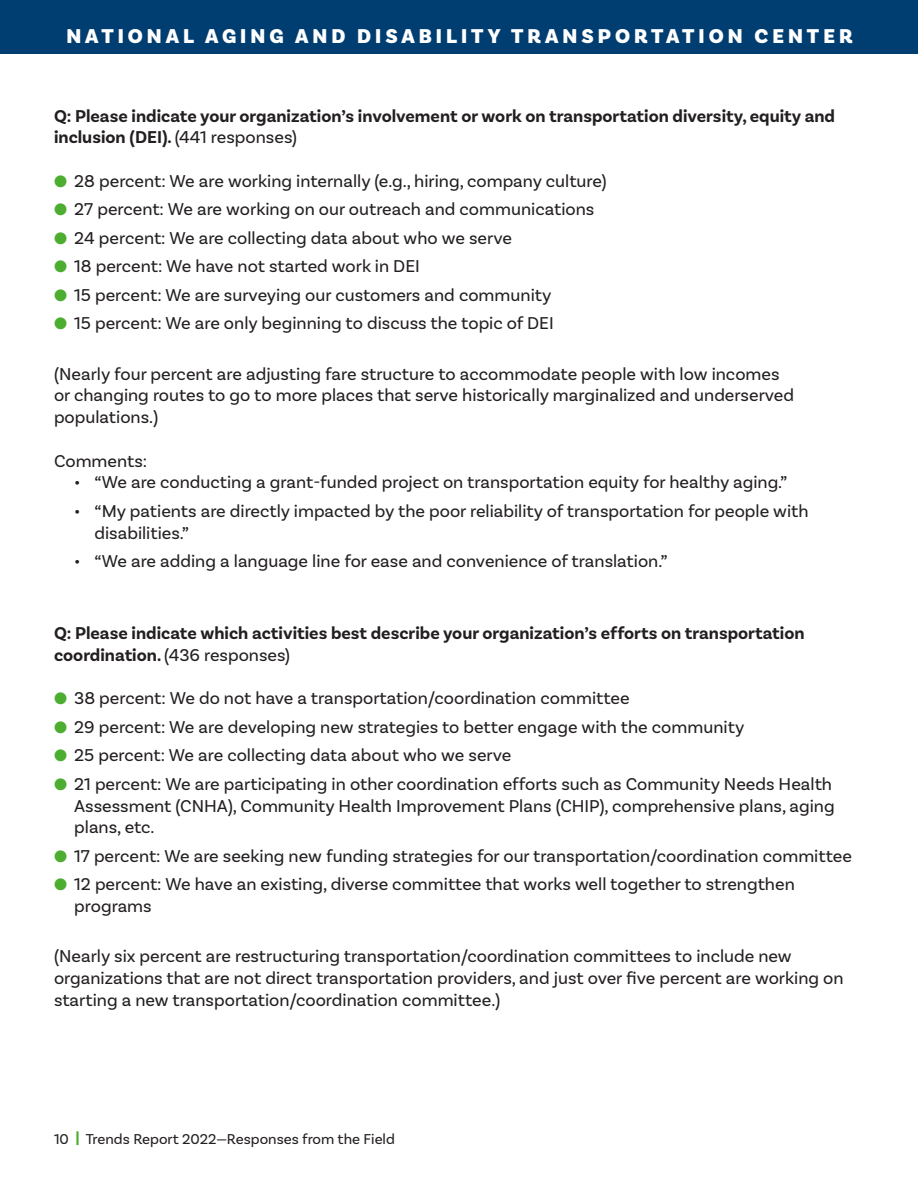
<style>
.page{position:relative;width:918px;height:1188px;background:#fff}
.page>*{position:absolute;margin:0;border:0;box-sizing:border-box;transform-origin:0 0}
.t1{font:900 21px "Basic Sans";letter-spacing:.19em;color:#fff}
.paragraph_bullet{font:18px/21.8px "Basic Sans";color:#231f20}
.text{font:18px/21.8px "Basic Sans";color:#231f20}
.paragraph_sub_bullet{font:18px/21.8px "Basic Sans";color:#231f20}
.text-2{font:700 18px/21.8px "Basic Sans";color:#231f20}
.t2{font:15px "Basic Sans";color:#231f20}
.s1{font-weight:400}
.s2{color:#4dad31}
.s3{font-weight:900;color:#4dad31}
</style>
<div class="page">
<div style="left:0;top:0;width:918px;height:54px;background:#003d71"></div>
<p class="t1" style="left:66px;top:23px;width:788px">NATIONAL AGING AND DISABILITY TRANSPORTATION CENTER</p>
<p class="text-2" style="left:54px;top:105px;width:783px">Q: Please indicate your organization’s involvement or work on transportation diversity, equity and inclusion (DEI). <span class="s1">(441 responses)</span></p>
<p class="paragraph_bullet" style="left:54px;top:170px;width:554px"><span class="s2">●</span> 28 percent: We are working internally (e.g., hiring, company culture)</p>
<p class="paragraph_bullet" style="left:54px;top:198px;width:542px"><span class="s2">●</span> 27 percent: We are working on our outreach and communications</p>
<p class="paragraph_bullet" style="left:54px;top:227px;width:459px"><span class="s2">●</span> 24 percent: We are collecting data about who we serve</p>
<p class="paragraph_bullet" style="left:54px;top:255px;width:367px"><span class="s2">●</span> 18 percent: We have not started work in DEI</p>
<p class="paragraph_bullet" style="left:54px;top:284px;width:499px"><span class="s2">●</span> 15 percent: We are surveying our customers and community</p>
<p class="paragraph_bullet" style="left:54px;top:312px;width:501px"><span class="s2">●</span> 15 percent: We are only beginning to discuss the topic of DEI</p>
<p class="text" style="left:54px;top:362px;width:742px">(Nearly four percent are adjusting fare structure to accommodate people with low incomes or changing routes to go to more places that serve historically marginalized and underserved populations.)</p>
<p class="text" style="left:54px;top:449px;width:95px">Comments:</p>
<p class="paragraph_sub_bullet" style="left:74px;top:471px;width:715px">• “We are conducting a grant-funded project on transportation equity for healthy aging.”</p>
<p class="paragraph_sub_bullet" style="left:94px;top:500px;width:716px;text-indent:-20px">• “My patients are directly impacted by the poor reliability of transportation for people with disabilities.”</p>
<p class="paragraph_sub_bullet" style="left:74px;top:550px;width:595px">• “We are adding a language line for ease and convenience of translation.”</p>
<p class="text-2" style="left:54px;top:622px;width:752px">Q: Please indicate which activities best describe your organization’s efforts on transportation coordination. <span class="s1">(436 responses)</span></p>
<p class="paragraph_bullet" style="left:54px;top:687px;width:577px"><span class="s2">●</span> 38 percent: We do not have a transportation/coordination committee</p>
<p class="paragraph_bullet" style="left:54px;top:716px;width:692px"><span class="s2">●</span> 29 percent: We are developing new strategies to better engage with the community</p>
<p class="paragraph_bullet" style="left:54px;top:744px;width:459px"><span class="s2">●</span> 25 percent: We are collecting data about who we serve</p>
<p class="paragraph_bullet" style="left:74px;top:773px;width:762px;text-indent:-20px"><span class="s2">●</span> 21 percent: We are participating in other coordination efforts such as Community Needs Health<br>Assessment (CNHA), Community Health Improvement Plans (CHIP), comprehensive plans, aging plans, etc.</p>
<p class="paragraph_bullet" style="left:54px;top:845px;width:800px"><span class="s2">●</span> 17 percent: We are seeking new funding strategies for our transportation/coordination committee</p>
<p class="paragraph_bullet" style="left:74px;top:873px;width:722px;text-indent:-20px"><span class="s2">●</span> 12 percent: We have an existing, diverse committee that works well together to strengthen programs</p>
<p class="text" style="left:54px;top:945px;width:791px">(Nearly six percent are restructuring transportation/coordination committees to include new organizations that are not direct transportation providers, and just over five percent are working on starting a new transportation/coordination committee.)</p>
<p class="t2" style="left:54px;top:1130px;width:342px">10 <span class="s3">|</span> Trends Report 2022—Responses from the Field</p>
</div>
